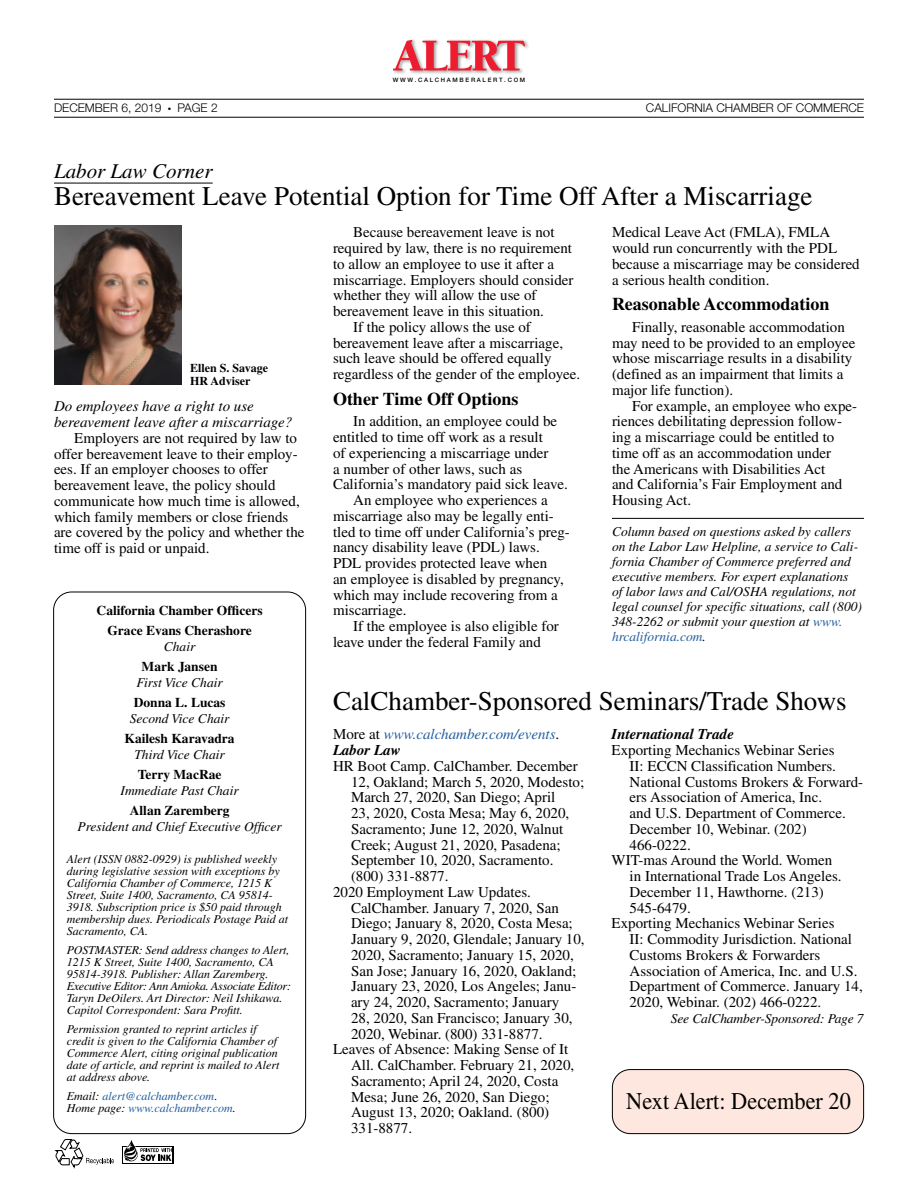
<style>
.page{position:relative;width:918px;height:1188px;background:#fff}
.page>*{position:absolute;margin:0;border:0;box-sizing:border-box;transform-origin:0 0}
._18_18_head{font:27px "Times";color:#000}
.t1{font:24px "Times";color:#000;scale:.93 1}
.SubHead_Ital_Rule{font:italic 21px "Times";color:#000}
.subhead{font:700 18px "Times";color:#000}
.Body{font:15px/15.8px "Times";color:#000}
.CalListView{font:15px/15.8px "Times";color:#000}
.Body-First{font:italic 15px/15.8px "Times";color:#000}
.Body-First-2{font:italic 15px "Times";color:#215e9e}
.CalListView-2{font:italic 700 15px "Times";color:#000}
.Body-First-3{font:italic 700 15px "Times";color:#000}
.Bio_Graph{font:italic 13.5px/15px "Times";color:#000;text-align:center}
.t2{font:700 13.5px/15.8px "Times";color:#000;text-align:center}
.Body-First-4{font:italic 13.5px "Times";letter-spacing:-.01em;color:#000}
.t3{font:italic 12px/12px "Times";color:#000}
.t4{font:italic 12px "Times";color:#215e9e}
.t5{font:300 12px "Helvetica Neue LT Std";color:#000}
.t6{font:700 12px "Times";color:#000}
.t7{font:500 6px "Helvetica Neue LT Std";letter-spacing:.28em;color:#000}
.s1{font-weight:400;font-style:italic}
.s2{font-weight:700;font-style:normal}
.s3{color:#000}
.s4{font-style:normal;color:#000}
.s5{color:#215e9e}
</style>
<div class="page">
<hr style="left:54px;top:99px;width:810px;height:1px;background:#000">
<hr style="left:54px;top:117px;width:810px;height:1px;background:#000">
<div style="left:392px;top:38px;width:137px;height:37px;background:#000;opacity:.4"></div>
<svg style="left:393px;top:40px;width:133px;height:30px"></svg>
<div style="left:122px;top:1146px;width:51px;height:17px;background:#000"></div>
<div style="left:140px;top:1147px;width:32px;height:16px;background:#fff"></div>
<svg style="left:55px;top:1139px;width:59px;height:29px"></svg>
<div style="left:123px;top:1147px;width:16px;height:16px;background:#fff"></div>
<svg style="left:124px;top:1140px;width:48px;height:22px"></svg>
<div style="left:53px;top:592px;width:253px;height:542px;border:1px solid #000;border-radius:18px"></div>
<hr style="left:54px;top:183px;width:159px;height:1px;background:#000">
<hr style="left:612px;top:518px;width:252px;height:1px;background:#000">
<div style="left:612px;top:1070px;width:252px;height:64px;background:#fee7de;border-radius:18px"></div>
<div style="left:612px;top:1069px;width:252px;height:65px;border:1px solid #000;border-radius:18px"></div>
<img style="left:54px;top:226px;width:127px;height:159px">
<p class="t7" style="left:393px;top:77px;width:134px">WWW.CALCHAMBERALERT.COM</p>
<p class="t5" style="left:54px;top:101px;width:109px">DECEMBER 6, 2019</p>
<p class="t5" style="left:168px;top:101px;width:51px">● PAGE 2</p>
<p class="t5" style="left:646px;top:101px;width:220px">CALIFORNIA CHAMBER OF COMMERCE</p>
<p class="SubHead_Ital_Rule" style="left:54px;top:160px;width:160px">Labor Law Corner</p>
<p class="_18_18_head" style="left:54px;top:181px;width:760px">Bereavement Leave Potential Option for Time Off After a Miscarriage</p>
<p class="t6" style="left:190px;top:361px;width:79px">Ellen S. Savage</p>
<p class="t6" style="left:190px;top:374px;width:62px">HR Adviser</p>
<p class="Body-First" style="left:54px;top:398px;width:240px">Do employees have a right to use bereavement leave after a miscarriage?</p>
<p class="Body" style="left:54px;top:430px;width:252px;text-indent:20px">Employers are not required by law to offer bereavement leave to their employ&shy;ees. If an employer chooses to offer bereavement leave, the policy should communicate how much time is allowed, which family members or close friends are covered by the policy and whether the time off is paid or unpaid.</p>
<p class="t2" style="left:97px;top:602px;width:167px">California Chamber Officers</p>
<p class="t2" style="left:107px;top:622px;width:146px">Grace Evans Cherashore<br><span class="s1">Chair</span></p>
<p class="Bio_Graph" style="left:136px;top:658px;width:88px;line-height:15.8px"><span class="s2">Mark Jansen<br></span>First Vice Chair</p>
<p class="Bio_Graph" style="left:130px;top:694px;width:101px;line-height:15.8px;text-align:left"><span class="s2">Donna L. Lucas<br></span>Second Vice Chair</p>
<p class="t2" style="left:125px;top:730px;width:112px">Kailesh Karavadra</p>
<p class="Bio_Graph" style="left:134px;top:747px;width:92px">Third Vice Chair</p>
<p class="Bio_Graph" style="left:121px;top:766px;width:120px;line-height:15.8px"><span class="s2">Terry MacRae<br></span>Immediate Past Chair</p>
<p class="t2" style="left:130px;top:802px;width:101px">Allan Zaremberg</p>
<p class="Bio_Graph" style="left:78px;top:819px;width:206px">President and Chief Executive Officer</p>
<p class="t3" style="left:67px;top:853px;width:223px">Alert (ISSN 0882-0929) is published weekly during legislative session with exceptions by California Chamber of Commerce, 1215 K Street, Suite 1400, Sacramento, CA 95814- 3918. Subscription price is $50 paid through membership dues. Periodicals Postage Paid at Sacramento, CA.</p>
<p class="t3" style="left:67px;top:944px;width:226px">POSTMASTER: Send address changes to Alert, 1215 K Street, Suite 1400, Sacramento, CA 95814-3918. Publisher: Allan Zaremberg.<br>Executive Editor: Ann Amioka. Associate Editor:<br>Taryn DeOilers. Art Director: Neil Ishikawa.<br>Capitol Correspondent: Sara Profitt.</p>
<p class="t3" style="left:67px;top:1023px;width:214px">Permission granted to reprint articles if credit is given to the California Chamber of Commerce Alert, citing original publication date of article, and reprint is mailed to Alert at address above.</p>
<p class="t4" style="left:67px;top:1089px;width:152px"><span class="s3">Email:</span> alert@calchamber.com<span class="s4">.</span></p>
<p class="t4" style="left:67px;top:1101px;width:170px"><span class="s3">Home page:</span> www.calchamber.com<span class="s3">.</span></p>
<p class="Body" style="left:333px;top:224px;width:242px;text-indent:20px">Because bereavement leave is not required by law, there is no requirement to allow an employee to use it after a miscarriage. Employers should consider whether they will allow the use of bereavement leave in this situation.</p>
<p class="Body" style="left:333px;top:319px;width:249px;text-indent:20px">If the policy allows the use of bereavement leave after a miscarriage, such leave should be offered equally regardless of the gender of the employee.</p>
<p class="subhead" style="left:333px;top:388px;width:187px">Other Time Off Options</p>
<p class="Body" style="left:333px;top:414px;width:236px;text-indent:20px">In addition, an employee could be entitled to time off work as a result<br>of experiencing a miscarriage under<br>a number of other laws, such as California’s mandatory paid sick leave.</p>
<p class="Body" style="left:333px;top:492px;width:238px;text-indent:20px">An employee who experiences a miscarriage also may be legally enti&shy;tled to time off under California’s preg&shy;nancy disability leave (PDL) laws.<br>PDL provides protected leave when<br>an employee is disabled by pregnancy, which may include recovering from a miscarriage.</p>
<p class="Body" style="left:333px;top:618px;width:227px;text-indent:20px">If the employee is also eligible for leave under the federal Family and</p>
<p class="Body" style="left:612px;top:224px;width:249px">Medical Leave Act (FMLA), FMLA would run concurrently with the PDL because a miscarriage may be considered a serious health condition.</p>
<p class="subhead" style="left:612px;top:293px;width:219px">Reasonable Accommodation</p>
<p class="Body" style="left:612px;top:319px;width:245px;text-indent:20px">Finally, reasonable accommodation may need to be provided to an employee whose miscarriage results in a disability (defined as an impairment that limits a major life function).</p>
<p class="Body" style="left:612px;top:398px;width:247px;text-indent:20px">For example, an employee who expe&shy;riences debilitating depression follow&shy;ing a miscarriage could be entitled to time off as an accommodation under<br>the Americans with Disabilities Act<br>and California’s Fair Employment and Housing Act.</p>
<p class="Bio_Graph" style="left:612px;top:524px;width:252px;text-align:left">Column based on questions asked by callers on the Labor Law Helpline, a service to Cali&shy;fornia Chamber of Commerce preferred and executive members. For expert explanations of labor laws and Cal/OSHA regulations, not legal counsel for specific situations, call (800)<br>348-2262 or submit your question at <span class="s5">www. hrcalifornia.com</span>.</p>
<p class="_18_18_head" style="left:333px;top:686px;width:515px">CalChamber-Sponsored Seminars/Trade Shows</p>
<p class="Body-First-2" style="left:333px;top:726px;width:228px"><span class="s4">More at</span> www.calchamber.com/events<span class="s4">.</span></p>
<p class="Body-First-3" style="left:333px;top:741px;width:69px">Labor Law</p>
<p class="CalListView" style="left:351px;top:758px;width:235px;text-indent:-18px">HR Boot Camp. CalChamber. December<br>12, Oakland; March 5, 2020, Modesto;<br>March 27, 2020, San Diego; April<br>23, 2020, Costa Mesa; May 6, 2020,<br>Sacramento; June 12, 2020, Walnut<br>Creek; August 21, 2020, Pasadena;<br>September 10, 2020, Sacramento. (800) 331-8877.</p>
<p class="CalListView" style="left:351px;top:884px;width:235px;text-indent:-18px">2020 Employment Law Updates.<br>CalChamber. January 7, 2020, San Diego; January 8, 2020, Costa Mesa; January 9, 2020, Glendale; January 10, 2020, Sacramento; January 15, 2020, San Jose; January 16, 2020, Oakland; January 23, 2020, Los Angeles; Janu&shy;ary 24, 2020, Sacramento; January<br>28, 2020, San Francisco; January 30, 2020, Webinar. (800) 331-8877.</p>
<p class="CalListView" style="left:351px;top:1041px;width:225px;text-indent:-18px">Leaves of Absence: Making Sense of It<br>All. CalChamber. February 21, 2020,<br>Sacramento; April 24, 2020, Costa<br>Mesa; June 26, 2020, San Diego;<br>August 13, 2020; Oakland. (800)<br>331-8877.</p>
<p class="CalListView-2" style="left:612px;top:726px;width:124px">International Trade</p>
<p class="CalListView" style="left:630px;top:742px;width:235px;text-indent:-18px">Exporting Mechanics Webinar Series<br>II: ECCN Classification Numbers.<br>National Customs Brokers &amp; Forward&shy;ers Association of America, Inc.<br>and U.S. Department of Commerce.<br>December 10, Webinar. (202)<br>466-0222.</p>
<p class="CalListView" style="left:630px;top:852px;width:214px;text-indent:-18px">WIT-mas Around the World. Women in International Trade Los Angeles.<br>December 11, Hawthorne. (213)<br>545-6479.</p>
<p class="CalListView" style="left:630px;top:915px;width:235px;text-indent:-18px">Exporting Mechanics Webinar Series<br>II: Commodity Jurisdiction. National Customs Brokers &amp; Forwarders Association of America, Inc. and U.S.<br>Department of Commerce. January 14, 2020, Webinar. (202) 466-0222.</p>
<p class="Body-First-4" style="left:671px;top:1011px;width:194px">See CalChamber-Sponsored: Page 7</p>
<p class="t1" style="left:626px;top:1088px;width:243px">Next Alert: December 20</p>
</div>
